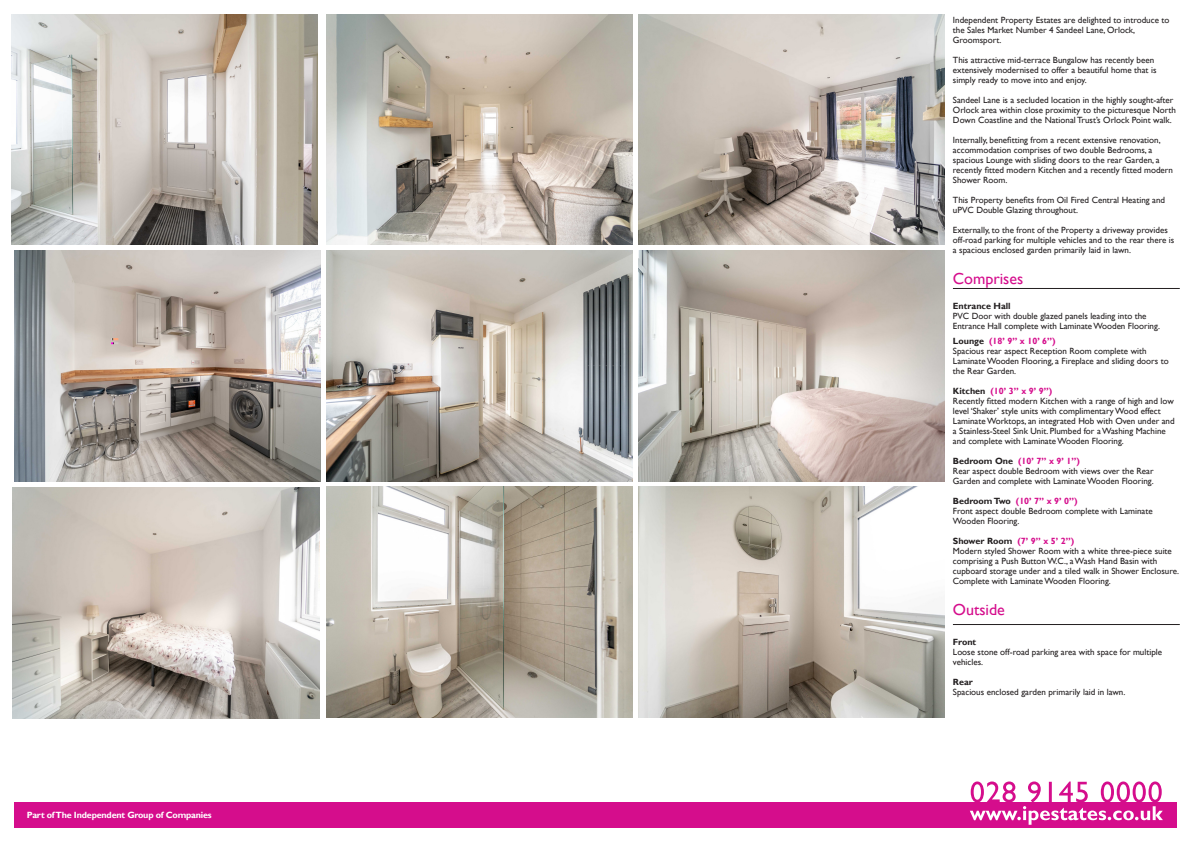
<style>
.page{position:relative;width:1191px;height:842px;background:#fff}
.page>*{position:absolute;margin:0;border:0;box-sizing:border-box;transform-origin:0 0}
.t1{font:16px "Gill Sans";color:#d50d8c}
.t2{font:9px/10px "Gill Sans";color:#231f20}
.t3{font:700 9px "Gill Sans";color:#d50d8c}
.t4{font:700 9px "Gill Sans";letter-spacing:-.02em;color:#fff}
.t5{font:700 9px "Gill Sans";color:#231f20}
.s1{color:#231f20}
</style>
<div class="page">
<div style="left:14px;top:802px;width:1162px;height:26px;background:#d50d8c"></div>
<svg style="left:970px;top:781px;width:193px;height:44px"></svg>
<img style="left:11px;top:14px;width:306px;height:231px">
<img style="left:14px;top:250px;width:306px;height:231px">
<img style="left:13px;top:488px;width:306px;height:230px">
<img style="left:326px;top:487px;width:306px;height:230px">
<img style="left:638px;top:487px;width:306px;height:230px">
<img style="left:326px;top:250px;width:306px;height:231px">
<img style="left:638px;top:250px;width:306px;height:231px">
<img style="left:326px;top:14px;width:306px;height:231px">
<img style="left:638px;top:14px;width:306px;height:231px">
<hr style="left:953px;top:288px;width:226px;height:1px;background:#231f20">
<hr style="left:953px;top:624px;width:226px;height:1px;background:#231f20">
<p class="t4" style="left:27px;top:809px;width:186px">Part of The Independent Group of Companies</p>
<p class="t2" style="left:953px;top:15px;width:218px">Independent Property Estates are delighted to introduce to the Sales Market Number 4 Sandeel Lane, Orlock,<br>Groomsport.</p>
<p class="t2" style="left:953px;top:55px;width:205px">This attractive mid-terrace Bungalow has recently been extensively modernised to offer a beautiful home that is simply ready to move into and enjoy.</p>
<p class="t2" style="left:953px;top:95px;width:224px">Sandeel Lane is a secluded location in the highly sought-after<br>Orlock area within close proximity to the picturesque North<br>Down Coastline and the National Trust’s Orlock Point walk.</p>
<p class="t2" style="left:953px;top:135px;width:221px">Internally, benefitting from a recent extensive renovation, accommodation comprises of two double Bedrooms, a spacious Lounge with sliding doors to the rear Garden, a recently fitted modern Kitchen and a recently fitted modern Shower Room.</p>
<p class="t2" style="left:953px;top:195px;width:214px">This Property benefits from Oil Fired Central Heating and uPVC Double Glazing throughout.</p>
<p class="t2" style="left:953px;top:225px;width:223px">Externally, to the front of the Property a driveway provides off-road parking for multiple vehicles and to the rear there is a spacious enclosed garden primarily laid in lawn.</p>
<p class="t1" style="left:953px;top:269px;width:72px">Comprises</p>
<p class="t5" style="left:953px;top:300px;width:59px">Entrance Hall</p>
<p class="t2" style="left:953px;top:311px;width:208px">PVC Door with double glazed panels leading into the<br>Entrance Hall complete with Laminate Wooden Flooring.</p>
<p class="t3" style="left:953px;top:335px;width:104px"><span class="s1">Lounge</span> (18’ 9” x 10’ 6”)</p>
<p class="t2" style="left:953px;top:346px;width:217px">Spacious rear aspect Reception Room complete with<br>Laminate Wooden Flooring, a Fireplace and sliding doors to the Rear Garden.</p>
<p class="t3" style="left:953px;top:385px;width:101px"><span class="s1">Kitchen</span> (10’ 3” x 9’ 9”)</p>
<p class="t2" style="left:953px;top:396px;width:223px">Recently fitted modern Kitchen with a range of high and low level ‘Shaker’ style units with complimentary Wood effect Laminate Worktops, an integrated Hob with Oven under and a Stainless-Steel Sink Unit. Plumbed for a Washing Machine and complete with Laminate Wooden Flooring.</p>
<p class="t3" style="left:953px;top:455px;width:128px"><span class="s1">Bedroom One</span> (10’ 7” x 9’ 1”)</p>
<p class="t2" style="left:953px;top:466px;width:202px">Rear aspect double Bedroom with views over the Rear<br>Garden and complete with Laminate Wooden Flooring.</p>
<p class="t3" style="left:953px;top:495px;width:126px"><span class="s1">Bedroom Two</span> (10’ 7” x 9’ 0”)</p>
<p class="t2" style="left:953px;top:506px;width:201px">Front aspect double Bedroom complete with Laminate<br>Wooden Flooring.</p>
<p class="t3" style="left:953px;top:535px;width:123px"><span class="s1">Shower Room</span> (7’ 9” x 5’ 2”)</p>
<p class="t2" style="left:953px;top:546px;width:228px">Modern styled Shower Room with a white three-piece suite comprising a Push Button W.C., a Wash Hand Basin with cupboard storage under and a tiled walk in Shower Enclosure.<br>Complete with Laminate Wooden Flooring.</p>
<p class="t1" style="left:953px;top:600px;width:53px">Outside</p>
<p class="t5" style="left:953px;top:636px;width:25px">Front</p>
<p class="t2" style="left:953px;top:647px;width:211px">Loose stone off-road parking area with space for multiple vehicles.</p>
<p class="t5" style="left:953px;top:676px;width:21px">Rear</p>
<p class="t2" style="left:953px;top:687px;width:174px">Spacious enclosed garden primarily laid in lawn.</p>
</div>
